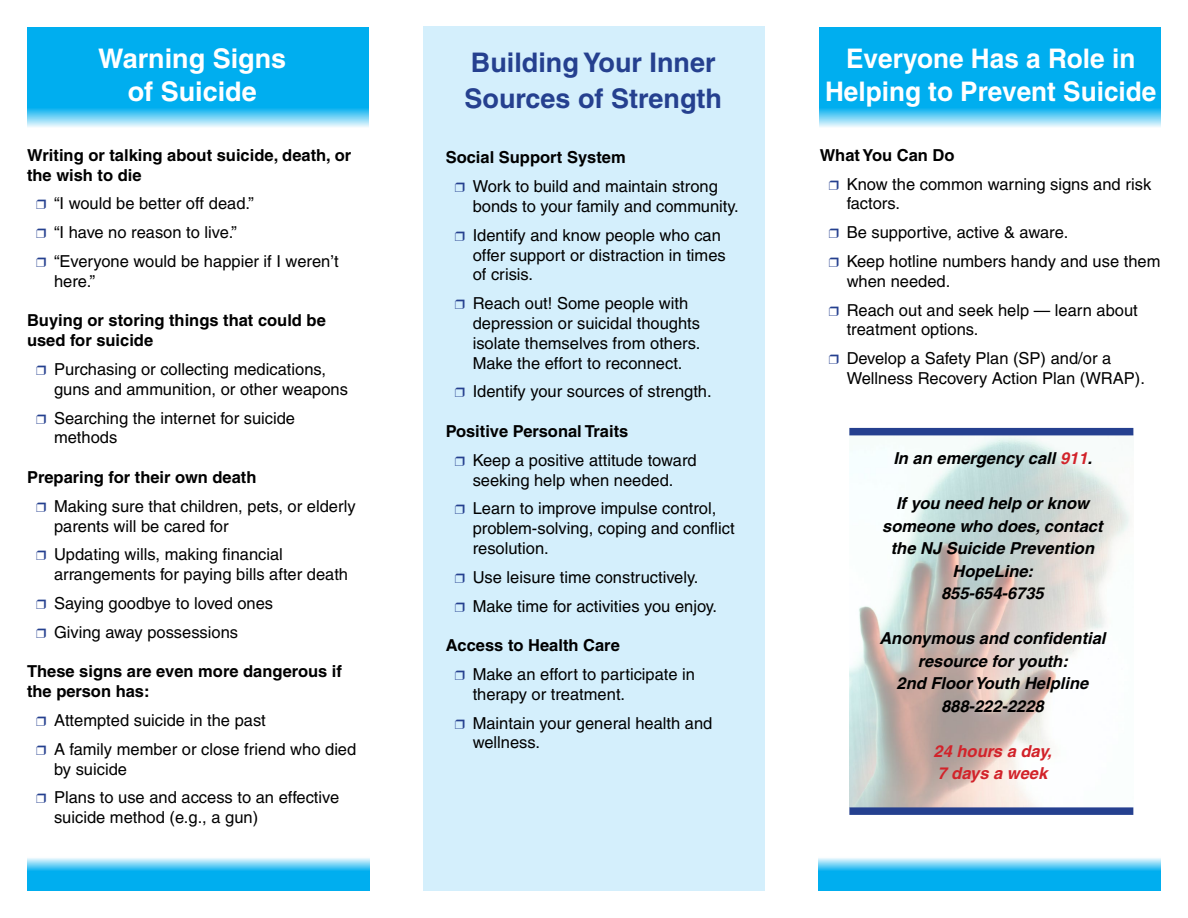
<style>
.page{position:relative;width:1188px;height:918px;background:#fff}
.page>*{position:absolute;margin:0;border:0;box-sizing:border-box;transform-origin:0 0}
.t1{font:700 27px/32.4px "Helvetica";color:#fff;text-align:center}
.t2{font:700 27px/36px "Helvetica";color:#25408f}
.t3{font:16.5px/19.8px "Helvetica";color:#000}
.t4{font:700 16.5px/19.8px "Helvetica";color:#000}
.t5{font:italic 700 16.5px/22.5px "Helvetica";color:#000;text-align:center}
.t6{font:italic 700 16.5px/22.5px "Helvetica";color:#d2232a}
.s1{color:#d2232a}
</style>
<div class="page">
<img style="left:849px;top:435px;width:284px;height:372px">
<svg style="left:27px;top:27px;width:342px;height:100px;background:#17b5f0"></svg>
<svg style="left:819px;top:27px;width:342px;height:100px;background:#17b5f0"></svg>
<svg style="left:27px;top:858px;width:342px;height:33px;background:#30bdf1"></svg>
<div style="left:423px;top:27px;width:342px;height:864px;background:#d4effc"></div>
<div style="left:849px;top:807px;width:284px;height:8px;background:#25408f"></div>
<svg style="left:819px;top:858px;width:342px;height:33px;background:#30bdf1"></svg>
<div style="left:849px;top:428px;width:284px;height:7px;background:#25408f"></div>
<h1 class="t1" style="left:98px;top:42px;width:189px">Warning Signs of Suicide</h1>
<p class="t4" style="left:27px;top:145px;width:326px">Writing or talking about suicide, death, or the wish to die</p>
<p class="t3" style="left:54px;top:189px;width:286px;line-height:28.8px">“I would be better off dead.”<br>“I have no reason to live.”<br>“Everyone would be happier if I weren’t</p>
<p class="t3" style="left:54px;top:271px;width:43px">here.”</p>
<p class="t4" style="left:27px;top:310px;width:300px">Buying or storing things that could be used for suicide</p>
<p class="t3" style="left:54px;top:359px;width:296px">Purchasing or collecting medications, guns and ammunition, or other weapons</p>
<p class="t3" style="left:54px;top:408px;width:243px">Searching the internet for suicide methods</p>
<p class="t4" style="left:27px;top:467px;width:231px">Preparing for their own death</p>
<p class="t3" style="left:54px;top:496px;width:303px">Making sure that children, pets, or elderly parents will be cared for</p>
<p class="t3" style="left:54px;top:545px;width:296px">Updating wills, making financial arrangements for paying bills after death</p>
<p class="t3" style="left:54px;top:589px;width:221px;line-height:28.8px">Saying goodbye to loved ones<br>Giving away possessions</p>
<p class="t4" style="left:27px;top:661px;width:317px">These signs are even more dangerous if the person has:</p>
<p class="t3" style="left:54px;top:706px;width:304px;line-height:28.8px">Attempted suicide in the past<br>A family member or close friend who died</p>
<p class="t3" style="left:54px;top:754px;width:287px;line-height:28.8px">by suicide<br>Plans to use and access to an effective</p>
<p class="t3" style="left:54px;top:807px;width:206px">suicide method (e.g., a gun)</p>
<h1 class="t2" style="left:465px;top:44px;width:259px">Building Your Inner<br>Sources of Strength</h1>
<p class="t4" style="left:446px;top:148px;width:182px">Social Support System</p>
<p class="t3" style="left:473px;top:177px;width:268px">Work to build and maintain strong bonds to your family and community.</p>
<p class="t3" style="left:473px;top:225px;width:255px">Identify and know people who can offer support or distraction in times of crisis.</p>
<p class="t3" style="left:473px;top:294px;width:229px">Reach out! Some people with depression or suicidal thoughts isolate themselves from others.<br>Make the effort to reconnect.</p>
<p class="t3" style="left:473px;top:382px;width:241px">Identify your sources of strength.</p>
<p class="t4" style="left:446px;top:421px;width:184px">Positive Personal Traits</p>
<p class="t3" style="left:473px;top:450px;width:226px">Keep a positive attitude toward seeking help when needed.</p>
<p class="t3" style="left:473px;top:499px;width:263px">Learn to improve impulse control, problem-solving, coping and conflict resolution.</p>
<p class="t3" style="left:473px;top:563px;width:246px;line-height:28.8px">Use leisure time constructively.<br>Make time for activities you enjoy.</p>
<p class="t4" style="left:446px;top:635px;width:176px">Access to Health Care</p>
<p class="t3" style="left:473px;top:664px;width:224px">Make an effort to participate in therapy or treatment.</p>
<p class="t3" style="left:473px;top:713px;width:241px">Maintain your general health and wellness.</p>
<h1 class="t1" style="left:825px;top:42px;width:333px">Everyone Has a Role in<br>Helping to Prevent Suicide</h1>
<p class="t4" style="left:820px;top:145px;width:136px">What You Can Do</p>
<p class="t3" style="left:847px;top:174px;width:306px">Know the common warning signs and risk factors.</p>
<p class="t3" style="left:847px;top:218px;width:315px;line-height:28.8px">Be supportive, active &amp; aware.<br>Keep hotline numbers handy and use them</p>
<p class="t3" style="left:847px;top:267px;width:293px;line-height:28.8px">when needed.<br>Reach out and seek help — learn about</p>
<p class="t3" style="left:847px;top:315px;width:266px;line-height:28.8px">treatment options.<br>Develop a Safety Plan (SP) and/or a</p>
<p class="t3" style="left:847px;top:368px;width:300px">Wellness Recovery Action Plan (WRAP).</p>
<p class="t5" style="left:893px;top:447px;width:200px">In an emergency call <span class="s1">911</span>.</p>
<p class="t5" style="left:882px;top:492px;width:222px">If you need help or know someone who does, contact the NJ Suicide Prevention<br>HopeLine:<br>855-654-6735</p>
<p class="t5" style="left:879px;top:627px;width:228px">Anonymous and confidential resource for youth:<br>2nd Floor Youth Helpline<br>888-222-2228</p>
<p class="t6" style="left:934px;top:740px;width:120px">24 hours a day,<br>7 days a week</p>
</div>
